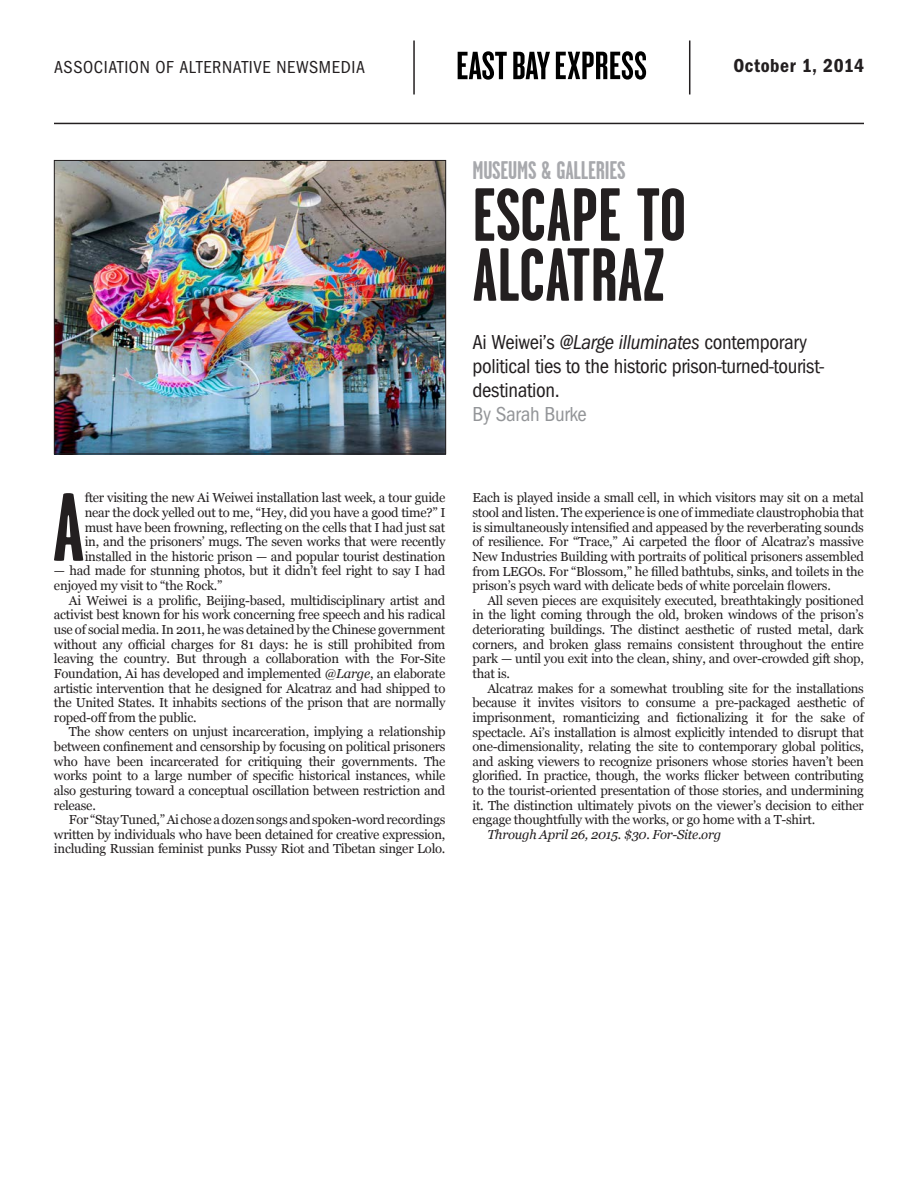
<style>
.page{position:relative;width:918px;height:1188px;background:#fff}
.page>*{position:absolute;margin:0;border:0;box-sizing:border-box;transform-origin:0 0}
.t1{font:700 96.6px "Garage Gothic";color:#231f20}
.t2{font:700 75px/60px "Garage Gothic";color:#231f20}
.t3{font:700 25.5px "Garage Gothic";letter-spacing:-.01em;color:#a8a9ad}
.t4{font:condensed 21px/24px "Franklin Gothic EF";letter-spacing:-.015em;color:#231f20}
.t5{font:condensed 21px "Franklin Gothic EF";letter-spacing:-.015em;color:#939598}
.t6{font:600 condensed 19.5px "Franklin Gothic EF";letter-spacing:.03em;color:#231f20}
.t7{font:condensed 18px "Franklin Gothic EF";letter-spacing:.035em;color:#231f20}
.t8{font:13.05px/14.7px "Georgia";letter-spacing:-.02em;color:#231f20;text-align:justify}
.t9{font:italic 13.05px "Georgia";letter-spacing:-.02em;color:#231f20}
.s1{font-style:italic}
</style>
<div class="page">
<hr style="left:54px;top:123px;width:810px;height:1px;background:#231f20">
<svg style="left:458px;top:51px;width:49px;height:29px"></svg>
<svg style="left:513px;top:52px;width:37px;height:27px"></svg>
<svg style="left:556px;top:51px;width:90px;height:29px"></svg>
<hr style="left:413px;top:40px;width:2px;height:54px;background:#231f20">
<hr style="left:689px;top:40px;width:1px;height:54px;background:#231f20">
<img style="left:56px;top:162px;width:388px;height:290px">
<div style="left:54px;top:160px;width:392px;height:294px;border:1px solid #231f20"></div>
<h3 class="t7" style="left:54px;top:57px;width:313px">ASSOCIATION OF ALTERNATIVE NEWSMEDIA</h3>
<h3 class="t6" style="left:733px;top:54px;width:132px">October 1, 2014</h3>
<h3 class="t3" style="left:472px;top:157px;width:155px">MUSEUMS &amp; GALLERIES</h3>
<h2 class="t2" style="left:472px;top:185px;width:215px">ESCAPE TO<br>ALCATRAZ</h2>
<h3 class="t4" style="left:472px;top:330px;width:353px">Ai Weiwei’s <span class="s1">@Large illuminates</span> contemporary political ties to the historic prison-turned-tourist&shy;destination.</h3>
<h3 class="t5" style="left:472px;top:402px;width:116px">By Sarah Burke</h3>
<h1 class="t1" style="left:53px;top:476px;width:34px">A</h1>
<p class="t8" style="left:85px;top:490px;width:362px">fter visiting the new Ai Weiwei installation last week, a tour guide near the dock yelled out to me, “Hey, did you have a good time?” I must have been frowning, reflecting on the cells that I had just sat in, and the prisoners’ mugs. The seven works that were recently installed in the historic prison — and popular tourist destination</p>
<p class="t8" style="left:54px;top:564px;width:393px">— had made for stunning photos, but it didn’t feel right to say I had enjoyed my visit to “the Rock.”</p>
<p class="t8" style="left:54px;top:593px;width:393px;text-indent:15px">Ai Weiwei is a prolific, Beijing-based, multidisciplinary artist and activist best known for his work concerning free speech and his radical use of social media. In 2011, he was detained by the Chinese government without any official charges for 81 days: he is still prohibited from leaving the country. But through a collaboration with the For-Site Foundation, Ai has developed and implemented <span class="s1">@Large</span>, an elaborate artistic intervention that he designed for Alcatraz and had shipped to the United States. It inhabits sections of the prison that are normally roped-off from the public.</p>
<p class="t8" style="left:54px;top:725px;width:393px;text-indent:15px">The show centers on unjust incarceration, implying a relationship between confinement and censorship by focusing on political prisoners who have been incarcerated for critiquing their governments. The works point to a large number of specific historical instances, while also gesturing toward a conceptual oscillation between restriction and release.</p>
<p class="t8" style="left:54px;top:812px;width:393px;text-indent:15px">For “Stay Tuned,” Ai chose a dozen songs and spoken-word recordings written by individuals who have been detained for creative expression, including Russian feminist punks Pussy Riot and Tibetan singer Lolo.</p>
<p class="t8" style="left:472px;top:491px;width:393px">Each is played inside a small cell, in which visitors may sit on a metal stool and listen. The experience is one of immediate claustrophobia that is simultaneously intensified and appeased by the reverberating sounds of resilience. For “Trace,” Ai carpeted the floor of Alcatraz’s massive New Industries Building with portraits of political prisoners assembled from LEGOs. For “Blossom,” he filled bathtubs, sinks, and toilets in the prison’s psych ward with delicate beds of white porcelain flowers.</p>
<p class="t8" style="left:472px;top:593px;width:393px;text-indent:15px">All seven pieces are exquisitely executed, breathtakingly positioned in the light coming through the old, broken windows of the prison’s deteriorating buildings. The distinct aesthetic of rusted metal, dark corners, and broken glass remains consistent throughout the entire park — until you exit into the clean, shiny, and over-crowded gift shop, that is.</p>
<p class="t8" style="left:472px;top:681px;width:393px;text-indent:15px">Alcatraz makes for a somewhat troubling site for the installations because it invites visitors to consume a pre-packaged aesthetic of imprisonment, romanticizing and fictionalizing it for the sake of spectacle. Ai’s installation is almost explicitly intended to disrupt that one-dimensionality, relating the site to contemporary global politics, and asking viewers to recognize prisoners whose stories haven’t been glorified. In practice, though, the works flicker between contributing to the tourist-oriented presentation of those stories, and undermining it. The distinction ultimately pivots on the viewer’s decision to either engage thoughtfully with the works, or go home with a T-shirt.</p>
<p class="t9" style="left:487px;top:827px;width:235px">Through April 26, 2015. $30. For-Site.org</p>
</div>
